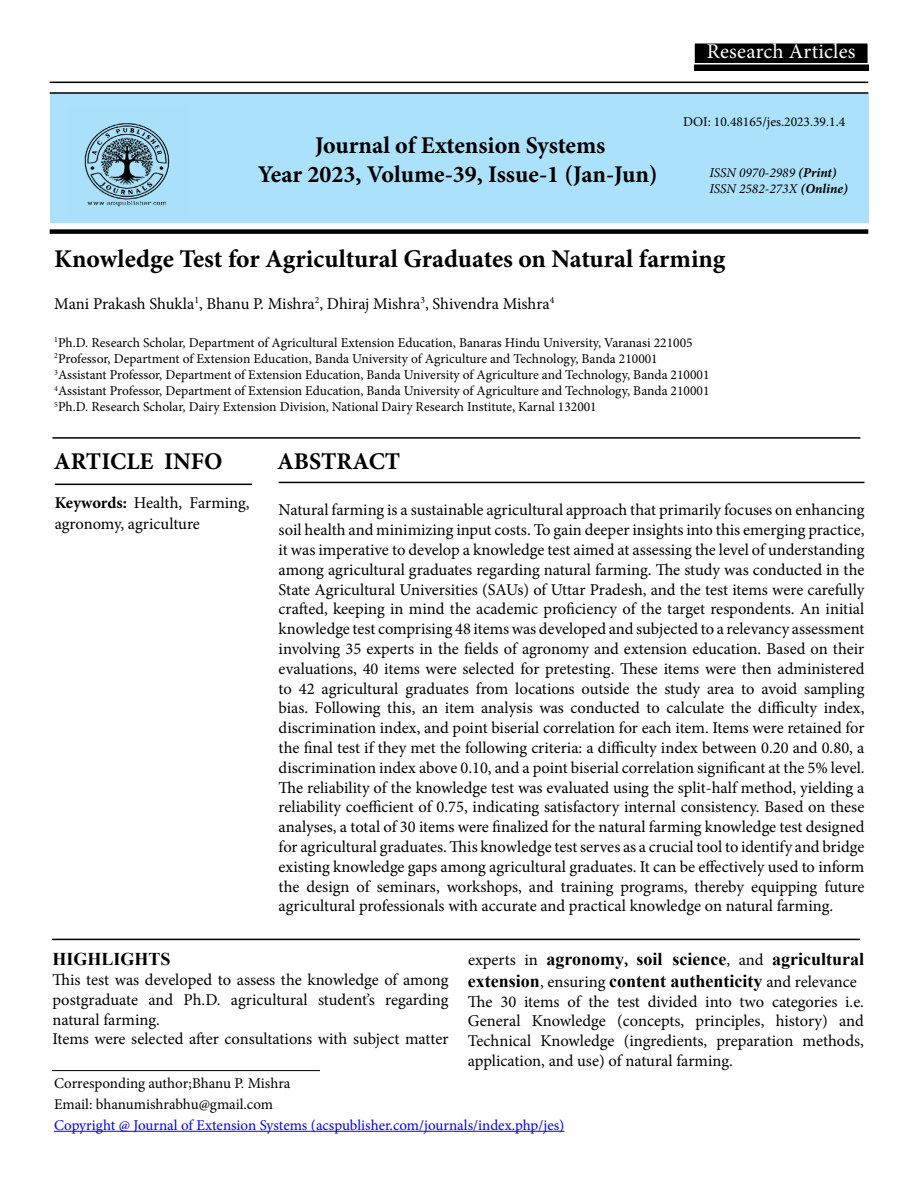
<style>
.page{position:relative;width:918px;height:1188px;background:#fff}
.page>*{position:absolute;margin:0;border:0;box-sizing:border-box;transform-origin:0 0}
.t1{font:700 25.5px "Minion Pro";color:#000}
.t2{font:700 24px/28.8px "Minion Pro";color:#000;text-align:center}
.t3{font:21px "Minion Pro";letter-spacing:.01em;color:#fff}
.t4{font:700 18px/21.6px "Times New Roman";color:#000}
.t5{font:16.5px/19.8px "Minion Pro";color:#000}
.t6{font:15px "Minion Pro";color:#00f}
.t7{font:15px/21px "Minion Pro";letter-spacing:-.005em;color:#000}
.t8{font:13.5px/16.2px "Minion Pro";color:#000}
.t9{font:italic 13.5px/16.2px "Minion Pro";color:#000}
.s1{font-weight:700}
.s2{font-family:"Minion Pro";font-weight:400;font-size:16.5px}
.s3{font-family:"Minion Pro";font-size:16.5px}
</style>
<div class="page">
<div style="left:50px;top:93px;width:818px;height:130px;background:#abe1fa"></div>
<div style="left:694px;top:43px;width:174px;height:27px;background:#000"></div>
<div style="left:693px;top:42px;width:176px;height:23px;border:2px solid #fff"></div>
<hr style="left:50px;top:92px;width:818px;height:2px;background:#000">
<hr style="left:50px;top:82px;width:818px;height:1px;background:#000">
<div style="left:50px;top:229px;width:818px;height:5px;background:#000"></div>
<hr style="left:52px;top:437px;width:808px;height:2px;background:#000">
<hr style="left:55px;top:484px;width:197px;height:1px;background:#000">
<hr style="left:279px;top:482px;width:585px;height:1px;background:#000">
<hr style="left:52px;top:1070px;width:268px;height:1px;background:#000">
<hr style="left:54px;top:1131px;width:510px;height:1px;background:#00f">
<hr style="left:52px;top:939px;width:808px;height:1px;background:#000">
<img style="left:84px;top:123px;width:86px;height:84px">
<p class="t3" style="left:707px;top:37px;width:150px">Research Articles</p>
<h2 class="t2" style="left:258px;top:130px;width:401px">Journal of Extension Systems<br>Year 2023, Volume-39, Issue-1 (Jan-Jun)</h2>
<p class="t8" style="left:683px;top:114px;width:164px">DOI: 10.48165/jes.2023.39.1.4</p>
<p class="t9" style="left:709px;top:164px;width:140px">ISSN 0970-2989 <span class="s1">(Print)<br></span>ISSN 2582-273X <span class="s1">(Online)</span></p>
<h1 class="t1" style="left:54px;top:241px;width:672px">Knowledge Test for Agricultural Graduates on Natural farming</h1>
<p class="t5" style="left:54px;top:294px;width:502px">Mani Prakash Shukla<sup>1</sup>, Bhanu P. Mishra<sup>2</sup>, Dhiraj Mishra<sup>3</sup>, Shivendra Mishra<sup>4</sup></p>
<p class="t8" style="left:54px;top:334px;width:657px"><sup>1</sup>Ph.D. Research Scholar, Department of Agricultural Extension Education, Banaras Hindu University, Varanasi 221005<br><sup>2</sup>Professor, Department of Extension Education, Banda University of Agriculture and Technology, Banda 210001<br><sup>3</sup>Assistant Professor, Department of Extension Education, Banda University of Agriculture and Technology, Banda 210001<br><sup>4</sup>Assistant Professor, Department of Extension Education, Banda University of Agriculture and Technology, Banda 210001<br><sup>5</sup>Ph.D. Research Scholar, Dairy Extension Division, National Dairy Research Institute, Karnal 132001</p>
<h2 class="t2" style="left:54px;top:447px;width:170px">ARTICLE INFO</h2>
<h2 class="t2" style="left:277px;top:447px;width:125px">ABSTRACT</h2>
<p class="t5" style="left:55px;top:492px;width:197px;line-height:21.6px"><span class="s1">Keywords:</span> Health, Farming, agronomy, agriculture</p>
<p class="t5" style="left:279px;top:500px;width:587px;text-align:justify">Natural farming is a sustainable agricultural approach that primarily focuses on enhancing soil health and minimizing input costs. To gain deeper insights into this emerging practice, it was imperative to develop a knowledge test aimed at assessing the level of understanding among agricultural graduates regarding natural farming. The study was conducted in the State Agricultural Universities (SAUs) of Uttar Pradesh, and the test items were carefully crafted, keeping in mind the academic proficiency of the target respondents. An initial knowledge test comprising 48 items was developed and subjected to a relevancy assessment involving 35 experts in the fields of agronomy and extension education. Based on their evaluations, 40 items were selected for pretesting. These items were then administered to 42 agricultural graduates from locations outside the study area to avoid sampling bias. Following this, an item analysis was conducted to calculate the difficulty index, discrimination index, and point biserial correlation for each item. Items were retained for the final test if they met the following criteria: a difficulty index between 0.20 and 0.80, a discrimination index above 0.10, and a point biserial correlation significant at the 5% level.<br>The reliability of the knowledge test was evaluated using the split-half method, yielding a reliability coefficient of 0.75, indicating satisfactory internal consistency. Based on these analyses, a total of 30 items were finalized for the natural farming knowledge test designed for agricultural graduates. This knowledge test serves as a crucial tool to identify and bridge existing knowledge gaps among agricultural graduates. It can be effectively used to inform the design of seminars, workshops, and training programs, thereby equipping future agricultural professionals with accurate and practical knowledge on natural farming.</p>
<p class="t4" style="left:52px;top:948px;width:120px">HIGHLIGHTS</p>
<p class="t5" style="left:52px;top:970px;width:398px">This test was developed to assess the knowledge of among postgraduate and Ph.D. agricultural student’s regarding natural farming.<br>Items were selected after consultations with subject matter</p>
<p class="t4" style="left:468px;top:948px;width:398px"><span class="s2">experts in</span> agronomy<span class="s3">,</span> soil science<span class="s2">, and</span> agricultural extension<span class="s2">, ensuring</span> content authenticity <span class="s2">and relevance</span></p>
<p class="t5" style="left:468px;top:991px;width:398px;text-align:justify">The 30 items of the test divided into two categories i.e.<br>General Knowledge (concepts, principles, history) and Technical Knowledge (ingredients, preparation methods, application, and use) of natural farming.</p>
<p class="t7" style="left:54px;top:1073px;width:238px">Corresponding author;Bhanu P. Mishra<br>Email: bhanumishrabhu@gmail.com</p>
<p class="t6" style="left:54px;top:1115px;width:512px">Copyright @ Journal of Extension Systems (acspublisher.com/journals/index.php/jes)</p>
</div>
